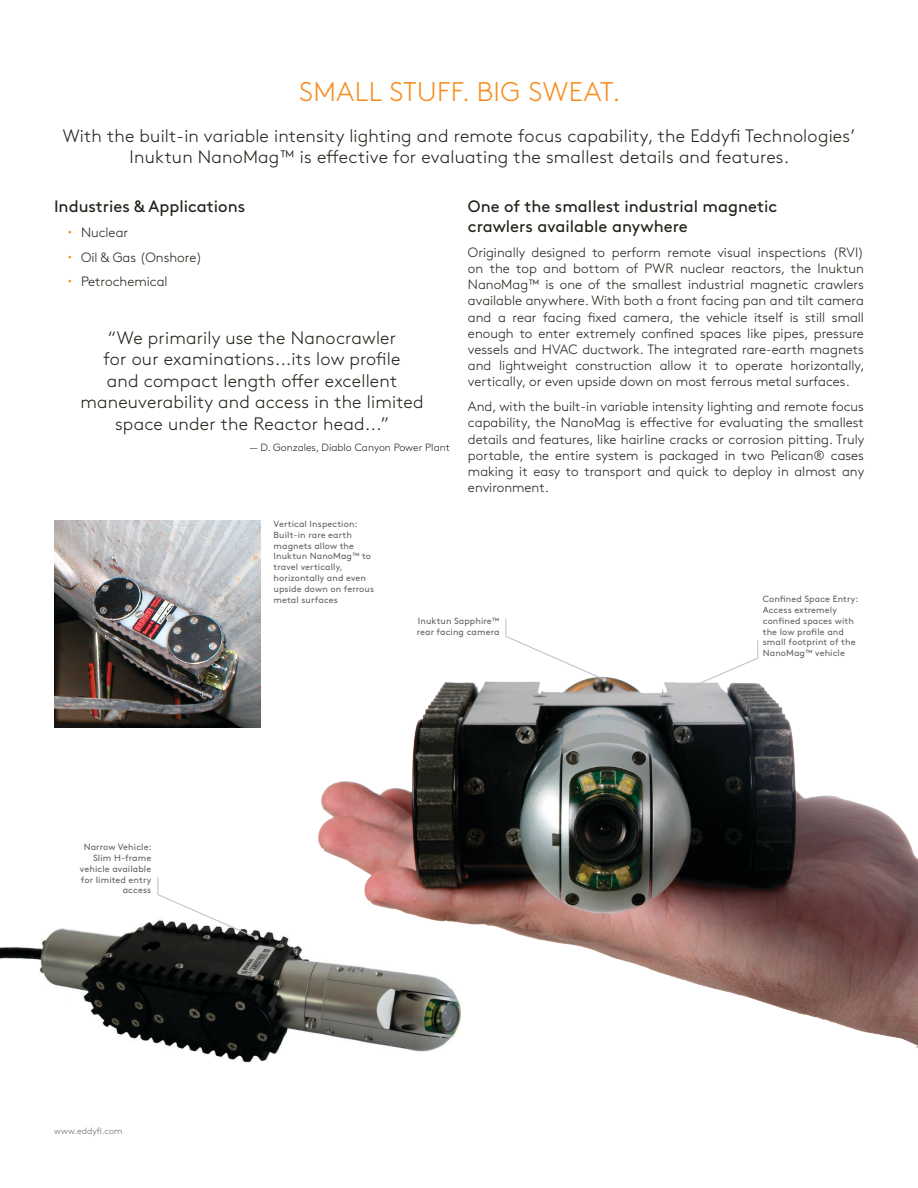
<style>
.page{position:relative;width:918px;height:1188px;background:#fff}
.page>*{position:absolute;margin:0;border:0;box-sizing:border-box;transform-origin:0 0}
.t1{font:300 27px "Brown Std";letter-spacing:.02em;color:#f68c1e}
.t2{font:300 18px/21.6px "Brown Std";letter-spacing:.01em;color:#222018;text-align:center}
.t3{font:16.5px/19.8px "Brown Std";color:#222018}
.t4{font:300 13.5px/16.2px "Brown Std";color:#222018;text-align:justify}
.t5{font:300 10.5px "Brown Std";color:#222018}
.t6{font:9px/10.8px "Brown Std";letter-spacing:.01em;color:#63676c}
.t7{font:300 9px "Brown Std";color:#63676c}
</style>
<div class="page">
<img style="left:0;top:922px;width:312px;height:141px">
<img style="left:312px;top:677px;width:606px;height:375px">
<img style="left:54px;top:520px;width:207px;height:207px">
<svg style="left:689px;top:640px;width:70px;height:49px"></svg>
<svg style="left:505px;top:618px;width:102px;height:64px"></svg>
<svg style="left:157px;top:876px;width:102px;height:64px"></svg>
<h1 class="t1" style="left:299px;top:77px;width:323px">SMALL STUFF. BIG SWEAT.</h1>
<h2 class="t2" style="left:63px;top:125px;width:794px">With the built-in variable intensity lighting and remote focus capability, the Eddyfi Technologies’<br>Inuktun NanoMag™ is effective for evaluating the smallest details and features.</h2>
<p class="t3" style="left:54px;top:197px;width:193px">Industries &amp; Applications</p>
<p class="t4" style="left:81px;top:220px;width:123px;line-height:24.8px;text-align:left">Nuclear<br>Oil &amp; Gas (Onshore)<br>Petrochemical</p>
<p class="t3" style="left:468px;top:197px;width:311px">One of the smallest industrial magnetic crawlers available anywhere</p>
<p class="t4" style="left:468px;top:244px;width:398px">Originally designed to perform remote visual inspections (RVI) on the top and bottom of PWR nuclear reactors, the Inuktun NanoMag™ is one of the smallest industrial magnetic crawlers available anywhere. With both a front facing pan and tilt camera and a rear facing fixed camera, the vehicle itself is still small enough to enter extremely confined spaces like pipes, pressure vessels and HVAC ductwork. The integrated rare-earth magnets and lightweight construction allow it to operate horizontally, vertically, or even upside down on most ferrous metal surfaces.</p>
<p class="t4" style="left:468px;top:399px;width:398px">And, with the built-in variable intensity lighting and remote focus capability, the NanoMag is effective for evaluating the smallest details and features, like hairline cracks or corrosion pitting. Truly portable, the entire system is packaged in two Pelican® cases making it easy to transport and quick to deploy in almost any environment.</p>
<h2 class="t2" style="left:80px;top:327px;width:345px">“We primarily use the Nanocrawler<br>for our examinations...its low profile<br>and compact length offer excellent maneuverability and access in the limited space under the Reactor head...”</h2>
<p class="t5" style="left:250px;top:442px;width:202px">— D. Gonzales, Diablo Canyon Power Plant</p>
<p class="t6" style="left:80px;top:842px;width:73px;text-align:right">Narrow Vehicle:<br>Slim H-frame vehicle available for limited entry access</p>
<p class="t7" style="left:54px;top:1126px;width:70px">www.eddyfi.com</p>
<p class="t6" style="left:274px;top:518px;width:102px">Vertical Inspection:<br>Built-in rare earth magnets allow the<br>Inuktun NanoMag™ to travel vertically, horizontally and even upside down on ferrous metal surfaces</p>
<p class="t6" style="left:417px;top:615px;width:84px">Inuktun Sapphire™ rear facing camera</p>
<p class="t6" style="left:763px;top:594px;width:97px">Confined Space Entry:<br>Access extremely confined spaces with the low profile and small footprint of the<br>NanoMag™ vehicle</p>
</div>
